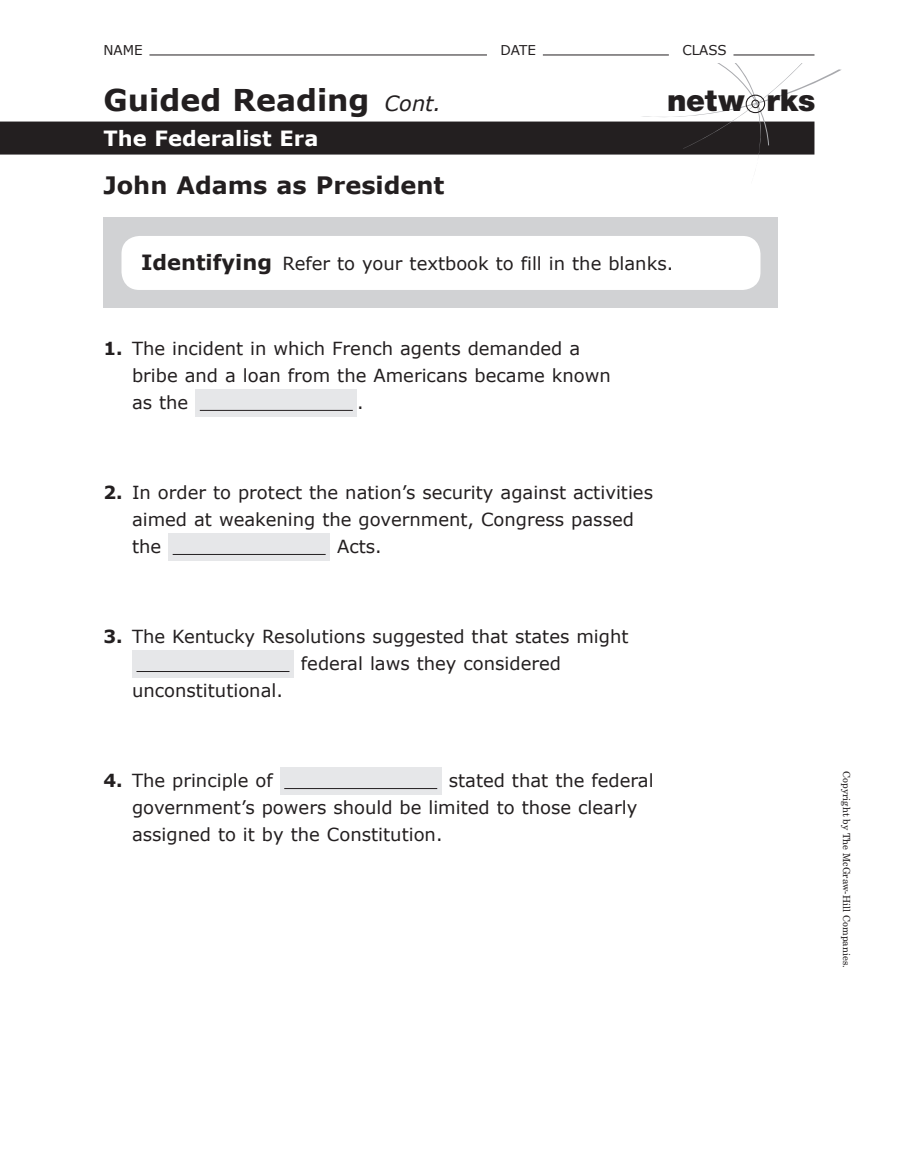
<style>
.page{position:relative;width:918px;height:1175px;background:#fff}
.page>*{position:absolute;margin:0;border:0;box-sizing:border-box;transform-origin:0 0}
.t1{font:900 30.15px "Helvetica Neue LT Std";color:#231f20}
.Asset_TitleA{font:700 30px "Verdana";color:#231f20}
.Asset_HA__R_indent{font:700 24px "Verdana";color:#231f20}
.t2{font:700 21px "Verdana";color:#fff}
.Asset_NL_w_WOL__R_in{font:18px/27px "Verdana";color:#231f20}
.t3{font:13.5px "Verdana";color:#231f20}
.t4{font:9.75px "New Century Schlbk LT Std";color:#231f20}
.s1{font-weight:400;font-style:italic;font-size:21px}
.s2{font-weight:700;font-size:21px}
.s3{font-weight:700}
</style>
<div class="page">
<hr style="left:149px;top:55px;width:338px;height:1px;background:#231f20">
<hr style="left:543px;top:55px;width:126px;height:1px;background:#231f20">
<hr style="left:734px;top:55px;width:80px;height:1px;background:#231f20">
<div style="left:0;top:122px;width:814px;height:32px;background:#231f20"></div>
<div style="left:104px;top:218px;width:674px;height:90px;background:#d1d2d4"></div>
<div style="left:122px;top:236px;width:638px;height:54px;background:#fff;border-radius:18px"></div>
<div style="left:195px;top:389px;width:162px;height:27px;background:#e6e7e9"></div>
<hr style="left:200px;top:410px;width:153px;height:1px;background:#231f20">
<div style="left:168px;top:533px;width:162px;height:27px;background:#e6e7e9"></div>
<hr style="left:173px;top:554px;width:153px;height:1px;background:#231f20">
<div style="left:132px;top:650px;width:162px;height:27px;background:#e6e7e9"></div>
<hr style="left:136px;top:671px;width:154px;height:1px;background:#231f20">
<div style="left:280px;top:767px;width:162px;height:27px;background:#e6e7e9"></div>
<hr style="left:284px;top:788px;width:153px;height:1px;background:#231f20">
<svg style="left:640px;top:63px;width:202px;height:93px"></svg>
<p class="t3" style="left:104px;top:42px;width:41px">NAME</p>
<p class="t3" style="left:500px;top:42px;width:37px">DATE</p>
<p class="t3" style="left:682px;top:42px;width:46px">CLASS</p>
<p class="Asset_TitleA" style="left:104px;top:81px;width:339px">Guided Reading <span class="s1">Cont.</span></p>
<p class="t2" style="left:104px;top:125px;width:216px">The Federalist Era</p>
<p class="Asset_HA__R_indent" style="left:104px;top:170px;width:343px">John Adams as President</p>
<h1 class="t1" style="left:667px;top:83px;width:150px">netw rks</h1>
<p class="Asset_NL_w_WOL__R_in" style="left:141px;top:250px;width:534px"><span class="s2">Identifying</span> Refer to your textbook to fill in the blanks.</p>
<p class="Asset_NL_w_WOL__R_in" style="left:132px;top:335px;width:480px;text-indent:-28px"><span class="s3">1.</span> The incident in which French agents demanded a bribe and a loan from the Americans became known as the</p>
<p class="Asset_NL_w_WOL__R_in" style="left:357px;top:389px;width:8px">.</p>
<p class="Asset_NL_w_WOL__R_in" style="left:132px;top:479px;width:523px;text-indent:-28px"><span class="s3">2.</span> In order to protect the nation’s security against activities aimed at weakening the government, Congress passed the</p>
<p class="Asset_NL_w_WOL__R_in" style="left:337px;top:533px;width:46px">Acts.</p>
<p class="Asset_NL_w_WOL__R_in" style="left:104px;top:623px;width:527px"><span class="s3">3.</span> The Kentucky Resolutions suggested that states might</p>
<p class="Asset_NL_w_WOL__R_in" style="left:301px;top:650px;width:262px">federal laws they considered</p>
<p class="Asset_NL_w_WOL__R_in" style="left:132px;top:677px;width:153px">unconstitutional.</p>
<p class="Asset_NL_w_WOL__R_in" style="left:104px;top:767px;width:171px"><span class="s3">4.</span> The principle of</p>
<p class="Asset_NL_w_WOL__R_in" style="left:132px;top:767px;width:523px;text-indent:317px">stated that the federal government’s powers should be limited to those clearly assigned to it by the Constitution.</p>
<p class="t4" style="left:853px;top:771px;width:198px;rotate:90deg">Copyright by The McGraw-Hill Companies.</p>
</div>
